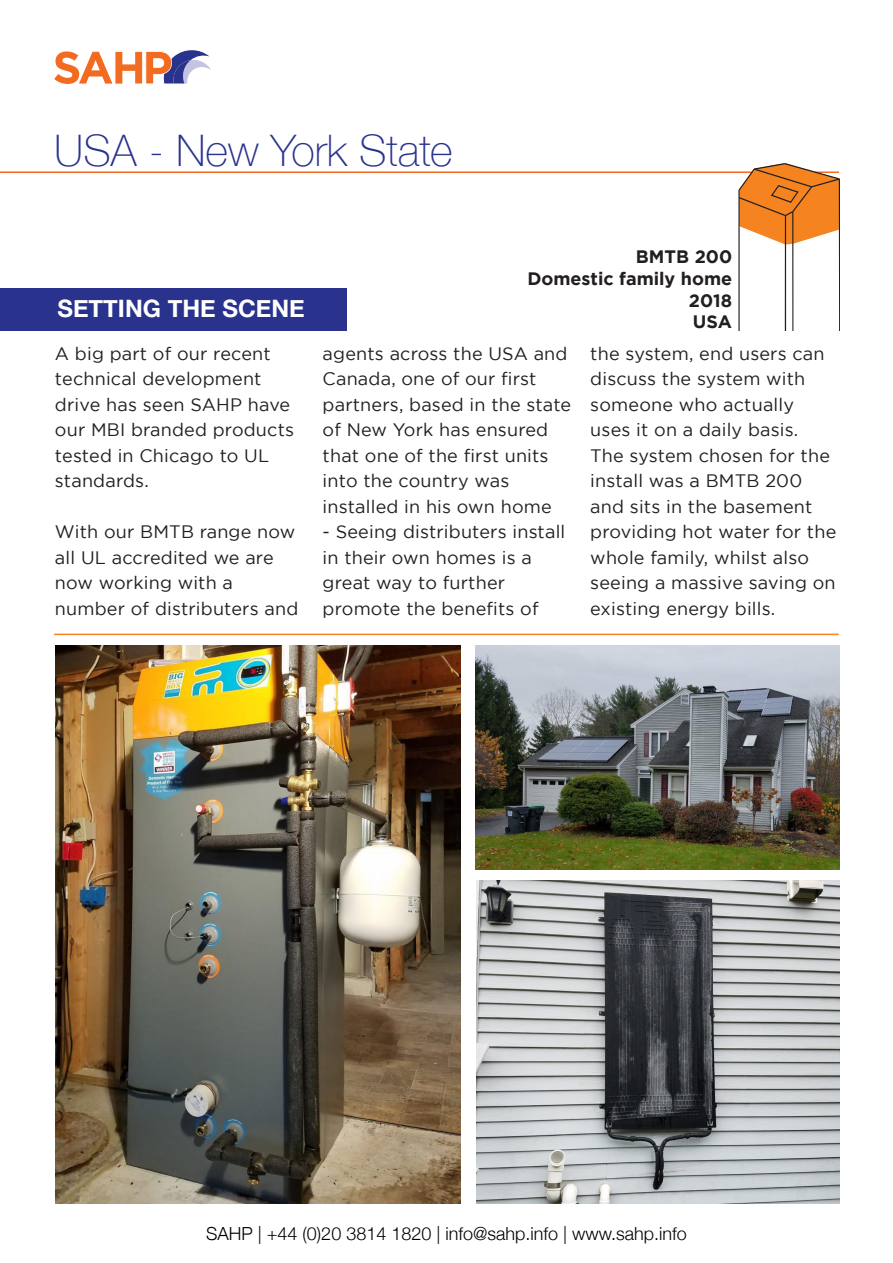
<style>
.page{position:relative;width:893px;height:1263px;background:#fff}
.page>*{position:absolute;margin:0;border:0;box-sizing:border-box;transform-origin:0 0}
.t1{font:100 43.5px "Helvetica Neue";color:#29338e}
.t2{font:700 24px "Helvetica Neue";color:#fff}
.t3{font:18px/25.5px "Gotham";letter-spacing:.01em;color:#231f20}
.t4{font:300 18px "Helvetica Neue";color:#000}
.t5{font:700 18px "Gotham";color:#231f20}
</style>
<div class="page">
<hr style="left:0;top:171px;width:839px;height:2px;background:#f36a21">
<svg style="left:54px;top:50px;width:157px;height:34px"></svg>
<svg style="left:738px;top:163px;width:102px;height:168px"></svg>
<hr style="left:54px;top:634px;width:785px;height:1px;background:#f58420">
<div style="left:0;top:288px;width:346px;height:43px;background:#29338e"></div>
<img style="left:475px;top:645px;width:364px;height:225px">
<img style="left:56px;top:645px;width:405px;height:558px">
<img style="left:476px;top:881px;width:363px;height:323px">
<h1 class="t1" style="left:54px;top:118px;width:400px">USA - New York State</h1>
<p class="t2" style="left:58px;top:289px;width:249px">SETTING THE SCENE</p>
<p class="t3" style="left:55px;top:340px;width:241px">A big part of our recent technical development drive has seen SAHP have our MBI branded products tested in Chicago to UL standards.</p>
<p class="t3" style="left:55px;top:519px;width:245px">With our BMTB range now all UL accredited we are now working with a number of distributers and</p>
<p class="t5" style="left:636px;top:247px;width:98px">BMTB 200</p>
<p class="t5" style="left:527px;top:268px;width:206px">Domestic family home</p>
<p class="t5" style="left:689px;top:290px;width:45px">2018</p>
<p class="t5" style="left:693px;top:311px;width:41px">USA</p>
<p class="t3" style="left:323px;top:340px;width:250px">agents across the USA and<br>Canada, one of our first partners, based in the state of New York has ensured that one of the first units into the country was installed in his own home</p>
<p class="t3" style="left:323px;top:519px;width:244px">- Seeing distributers install in their own homes is a great way to further promote the benefits of</p>
<p class="t3" style="left:590px;top:340px;width:248px">the system, end users can discuss the system with someone who actually uses it on a daily basis.<br>The system chosen for the install was a BMTB 200 and sits in the basement providing hot water for the whole family, whilst also seeing a massive saving on existing energy bills.</p>
<p class="t4" style="left:206px;top:1219px;width:482px">SAHP | +44 (0)20 3814 1820 | info@sahp.info | www.sahp.info</p>
</div>
